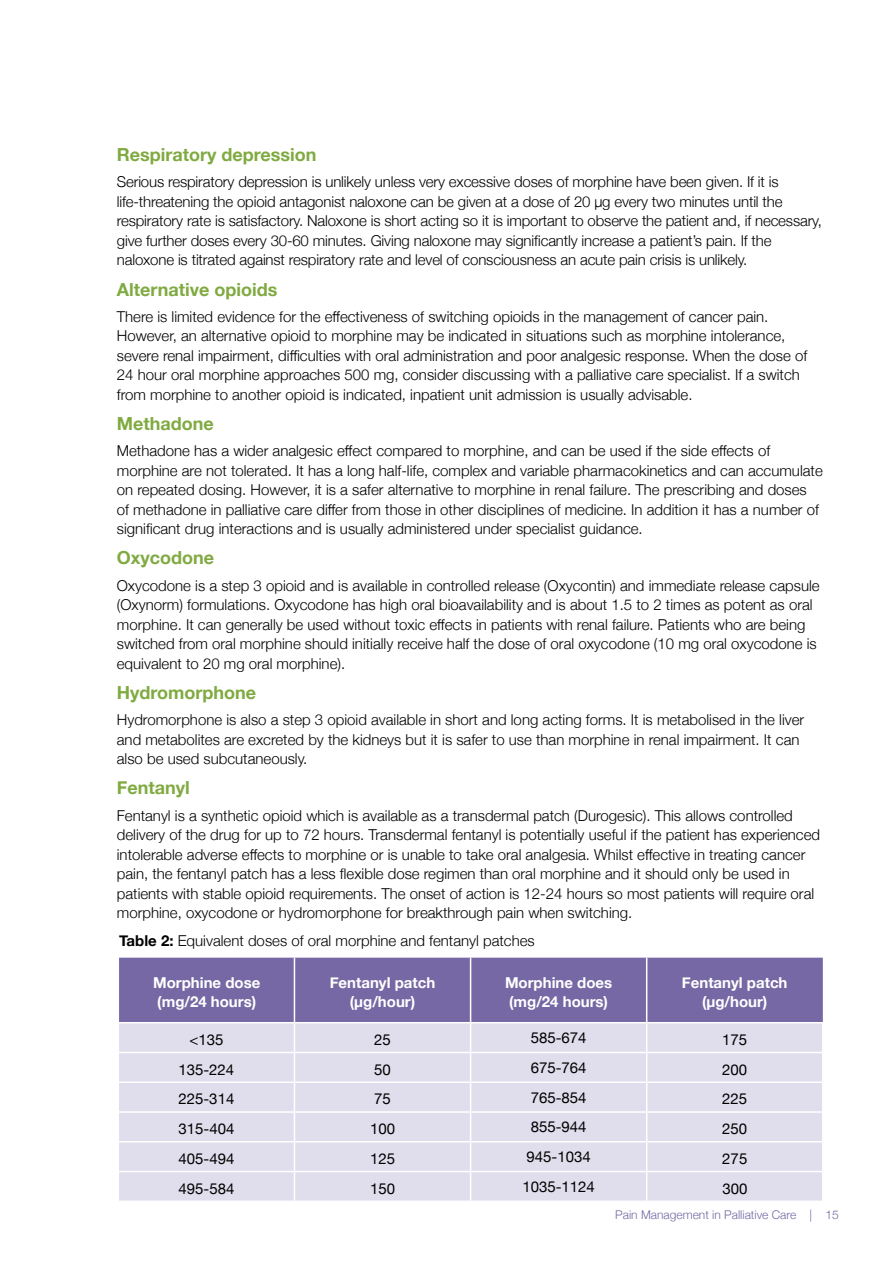
<style>
.page{position:relative;width:893px;height:1263px;background:#fff}
.page>*{position:absolute;margin:0;border:0;box-sizing:border-box;transform-origin:0 0}
.t1{font:700 18px "Helvetica Neue";color:#80aa41}
.t2{font:300 15px/19.5px "Helvetica Neue";color:#000}
.t3{font:15px "Helvetica Neue";color:#000}
.t4{font:700 15px/19.5px "Helvetica Neue";color:#fff}
.t5{font:300 12px "Helvetica Neue";color:#7568a4}
.s1{font-weight:700}
</style>
<div class="page">
<div style="left:119px;top:958px;width:704px;height:64px;background:#7568a4"></div>
<div style="left:119px;top:1023px;width:703px;height:177px;background:#e0ddec"></div>
<hr style="left:294px;top:958px;width:1px;height:64px;background:#fff">
<hr style="left:470px;top:958px;width:1px;height:64px;background:#fff">
<hr style="left:646px;top:958px;width:1px;height:64px;background:#fff">
<hr style="left:119px;top:1052px;width:175px;height:1px;background:#fff">
<hr style="left:471px;top:1052px;width:176px;height:1px;background:#fff">
<hr style="left:471px;top:1081px;width:176px;height:2px;background:#fff">
<hr style="left:471px;top:1111px;width:176px;height:2px;background:#fff">
<hr style="left:119px;top:1141px;width:175px;height:1px;background:#fff">
<hr style="left:471px;top:1141px;width:176px;height:1px;background:#fff">
<hr style="left:119px;top:1171px;width:175px;height:1px;background:#fff">
<hr style="left:471px;top:1171px;width:176px;height:1px;background:#fff">
<hr style="left:119px;top:1081px;width:175px;height:2px;background:#fff">
<hr style="left:119px;top:1111px;width:175px;height:2px;background:#fff">
<hr style="left:294px;top:1141px;width:177px;height:1px;background:#fff">
<hr style="left:294px;top:1171px;width:177px;height:1px;background:#fff">
<hr style="left:647px;top:1052px;width:177px;height:1px;background:#fff">
<hr style="left:647px;top:1081px;width:177px;height:2px;background:#fff">
<hr style="left:647px;top:1111px;width:177px;height:2px;background:#fff">
<hr style="left:647px;top:1141px;width:177px;height:1px;background:#fff">
<hr style="left:647px;top:1171px;width:177px;height:1px;background:#fff">
<svg style="left:646px;top:1023px;width:1px;height:177px"></svg>
<hr style="left:294px;top:1052px;width:177px;height:1px;background:#fff">
<hr style="left:294px;top:1081px;width:177px;height:2px;background:#fff">
<svg style="left:294px;top:1023px;width:1px;height:177px"></svg>
<svg style="left:470px;top:1023px;width:1px;height:177px"></svg>
<hr style="left:294px;top:1111px;width:177px;height:2px;background:#fff">
<p class="t1" style="left:117px;top:141px;width:201px">Respiratory depression</p>
<p class="t2" style="left:117px;top:171px;width:706px">Serious respiratory depression is unlikely unless very excessive doses of morphine have been given. If it is life-threatening the opioid antagonist naloxone can be given at a dose of 20 μg every two minutes until the respiratory rate is satisfactory. Naloxone is short acting so it is important to observe the patient and, if necessary, give further doses every 30-60 minutes. Giving naloxone may significantly increase a patient’s pain. If the naloxone is titrated against respiratory rate and level of consciousness an acute pain crisis is unlikely.</p>
<p class="t1" style="left:117px;top:275px;width:162px">Alternative opioids</p>
<p class="t2" style="left:117px;top:306px;width:692px">There is limited evidence for the effectiveness of switching opioids in the management of cancer pain.<br>However, an alternative opioid to morphine may be indicated in situations such as morphine intolerance, severe renal impairment, difficulties with oral administration and poor analgesic response. When the dose of 24 hour oral morphine approaches 500 mg, consider discussing with a palliative care specialist. If a switch from morphine to another opioid is indicated, inpatient unit admission is usually advisable.</p>
<p class="t1" style="left:117px;top:409px;width:99px">Methadone</p>
<p class="t2" style="left:117px;top:440px;width:707px">Methadone has a wider analgesic effect compared to morphine, and can be used if the side effects of morphine are not tolerated. It has a long half-life, complex and variable pharmacokinetics and can accumulate on repeated dosing. However, it is a safer alternative to morphine in renal failure. The prescribing and doses of methadone in palliative care differ from those in other disciplines of medicine. In addition it has a number of significant drug interactions and is usually administered under specialist guidance.</p>
<p class="t1" style="left:117px;top:544px;width:99px">Oxycodone</p>
<p class="t2" style="left:117px;top:575px;width:704px">Oxycodone is a step 3 opioid and is available in controlled release (Oxycontin) and immediate release capsule (Oxynorm) formulations. Oxycodone has high oral bioavailability and is about 1.5 to 2 times as potent as oral morphine. It can generally be used without toxic effects in patients with renal failure. Patients who are being switched from oral morphine should initially receive half the dose of oral oxycodone (10 mg oral oxycodone is equivalent to 20 mg oral morphine).</p>
<p class="t1" style="left:117px;top:678px;width:141px">Hydromorphone</p>
<p class="t2" style="left:117px;top:709px;width:689px">Hydromorphone is also a step 3 opioid available in short and long acting forms. It is metabolised in the liver and metabolites are excreted by the kidneys but it is safer to use than morphine in renal impairment. It can also be used subcutaneously.</p>
<p class="t1" style="left:117px;top:774px;width:75px">Fentanyl</p>
<p class="t2" style="left:117px;top:805px;width:705px">Fentanyl is a synthetic opioid which is available as a transdermal patch (Durogesic). This allows controlled delivery of the drug for up to 72 hours. Transdermal fentanyl is potentially useful if the patient has experienced intolerable adverse effects to morphine or is unable to take oral analgesia. Whilst effective in treating cancer pain, the fentanyl patch has a less flexible dose regimen than oral morphine and it should only be used in patients with stable opioid requirements. The onset of action is 12-24 hours so most patients will require oral morphine, oxycodone or hydromorphone for breakthrough pain when switching.</p>
<p class="t2" style="left:119px;top:930px;width:417px"><span class="s1">Table 2:</span> Equivalent doses of oral morphine and fentanyl patches</p>
<p class="t4" style="left:153px;top:973px;width:109px">Morphine dose (mg/24 hours)</p>
<p class="t4" style="left:330px;top:973px;width:107px;text-align:center">Fentanyl patch (μg/hour)</p>
<p class="t4" style="left:505px;top:973px;width:109px">Morphine does (mg/24 hours)</p>
<p class="t4" style="left:682px;top:973px;width:107px;text-align:center">Fentanyl patch (μg/hour)</p>
<p class="t3" style="left:189px;top:1028px;width:36px">&lt;135</p>
<p class="t3" style="left:374px;top:1028px;width:18px">25</p>
<p class="t3" style="left:531px;top:1027px;width:57px">585-674</p>
<p class="t3" style="left:722px;top:1028px;width:27px">175</p>
<p class="t3" style="left:178px;top:1058px;width:57px">135-224</p>
<p class="t3" style="left:374px;top:1058px;width:18px">50</p>
<p class="t3" style="left:531px;top:1056px;width:57px">675-764</p>
<p class="t3" style="left:722px;top:1058px;width:27px">200</p>
<p class="t3" style="left:178px;top:1088px;width:57px">225-314</p>
<p class="t3" style="left:374px;top:1088px;width:18px">75</p>
<p class="t3" style="left:531px;top:1086px;width:57px">765-854</p>
<p class="t3" style="left:722px;top:1088px;width:27px">225</p>
<p class="t3" style="left:178px;top:1118px;width:57px">315-404</p>
<p class="t3" style="left:370px;top:1118px;width:27px">100</p>
<p class="t3" style="left:531px;top:1116px;width:57px">855-944</p>
<p class="t3" style="left:722px;top:1118px;width:27px">250</p>
<p class="t3" style="left:178px;top:1148px;width:57px">405-494</p>
<p class="t3" style="left:370px;top:1148px;width:27px">125</p>
<p class="t3" style="left:527px;top:1146px;width:66px">945-1034</p>
<p class="t3" style="left:722px;top:1148px;width:27px">275</p>
<p class="t3" style="left:179px;top:1177px;width:57px">495-584</p>
<p class="t3" style="left:370px;top:1177px;width:27px">150</p>
<p class="t3" style="left:522px;top:1176px;width:74px">1035-1124</p>
<p class="t3" style="left:722px;top:1177px;width:27px">300</p>
<p class="t5" style="left:615px;top:1204px;width:225px">Pain Management in Palliative Care | 15</p>
</div>
